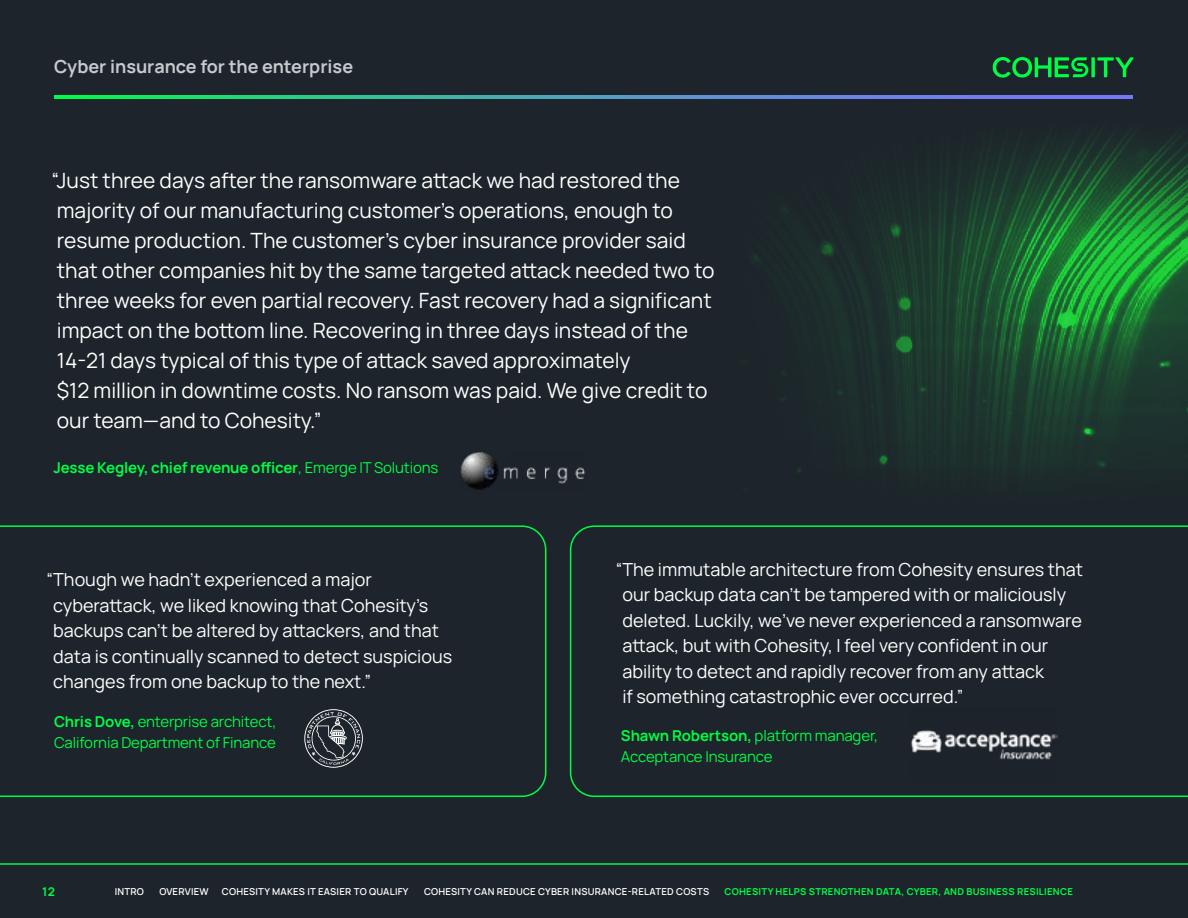
<style>
.page{position:relative;width:1188px;height:918px;background:#1d242b}
.page>*{position:absolute;margin:0;border:0;box-sizing:border-box;transform-origin:0 0}
.t1{font:21px/30px "Manrope";color:#fff}
.t2{font:18px/25.5px "Manrope";color:#fff}
.t3{font:700 18px "Manrope";color:#c5cace}
.t4{font:15px/21px "Manrope";letter-spacing:-.01em;color:#00fd45}
.t5{font:700 15px "Manrope";letter-spacing:-.01em;color:#00fd45}
.t6{font:700 12px "Manrope";color:#00fd45}
.t7{font:600 9.6px "Manrope";letter-spacing:.025em;color:#fff}
.t8{font:700 9.6px "Manrope";letter-spacing:.025em;color:#00fd45}
.s1{font-weight:400}
.s2{font-weight:700}
</style>
<div class="page">
<img style="left:781px;top:268px;width:407px;height:175px">
<svg style="left:752px;top:57px;width:436px;height:211px"></svg>
<svg style="left:54px;top:95px;width:1079px;height:4px;background:#4aa8b5"></svg>
<svg style="left:1091px;top:57px;width:4px;height:20px"></svg>
<svg style="left:1098px;top:57px;width:36px;height:20px"></svg>
<svg style="left:993px;top:57px;width:95px;height:21px"></svg>
<img style="left:461px;top:452px;width:124px;height:38px">
<svg style="left:0;top:525px;width:546px;height:272px"></svg>
<svg style="left:570px;top:525px;width:618px;height:272px"></svg>
<hr style="left:0;top:863px;width:1188px;height:2px;background:#00fd45">
<svg style="left:304px;top:709px;width:59px;height:59px"></svg>
<img style="left:910px;top:708px;width:147px;height:74px">
<p class="t3" style="left:54px;top:52px;width:301px">Cyber insurance for the enterprise</p>
<p class="t1" style="left:52px;top:164px;width:665px">“Just three days after the ransomware attack we had restored the majority of our manufacturing customer’s operations, enough to resume production. The customer’s cyber insurance provider said that other companies hit by the same targeted attack needed two to three weeks for even partial recovery. Fast recovery had a significant impact on the bottom line. Recovering in three days instead of the 14-21 days typical of this type of attack saved approximately<br>$12 million in downtime costs. No ransom was paid. We give credit to our team—and to Cohesity.”</p>
<p class="t5" style="left:53px;top:455px;width:387px">Jesse Kegley, chief revenue officer<span class="s1">, Emerge IT Solutions</span></p>
<p class="t2" style="left:53px;top:566px;width:401px;text-indent:-7px">“Though we hadn’t experienced a major cyberattack, we liked knowing that Cohesity’s backups can’t be altered by attackers, and that data is continually scanned to detect suspicious changes from one backup to the next.”</p>
<p class="t4" style="left:54px;top:710px;width:224px"><span class="s2">Chris Dove,</span> enterprise architect,<br>California Department of Finance</p>
<p class="t2" style="left:622px;top:555px;width:462px;text-indent:-7px">“The immutable architecture from Cohesity ensures that our backup data can’t be tampered with or maliciously deleted. Luckily, we’ve never experienced a ransomware attack, but with Cohesity, I feel very confident in our ability to detect and rapidly recover from any attack<br>if something catastrophic ever occurred.”</p>
<p class="t4" style="left:621px;top:724px;width:259px"><span class="s2">Shawn Robertson,</span> platform manager,<br>Acceptance Insurance</p>
<p class="t6" style="left:42px;top:882px;width:14px">12</p>
<p class="t7" style="left:115px;top:884px;width:31px">INTRO</p>
<p class="t7" style="left:159px;top:884px;width:51px">OVERVIEW</p>
<p class="t7" style="left:222px;top:884px;width:188px">COHESITY MAKES IT EASIER TO QUALIFY</p>
<p class="t7" style="left:424px;top:884px;width:287px">COHESITY CAN REDUCE CYBER INSURANCE-RELATED COSTS</p>
<p class="t8" style="left:724px;top:884px;width:350px">COHESITY HELPS STRENGTHEN DATA, CYBER, AND BUSINESS RESILIENCE</p>
</div>
